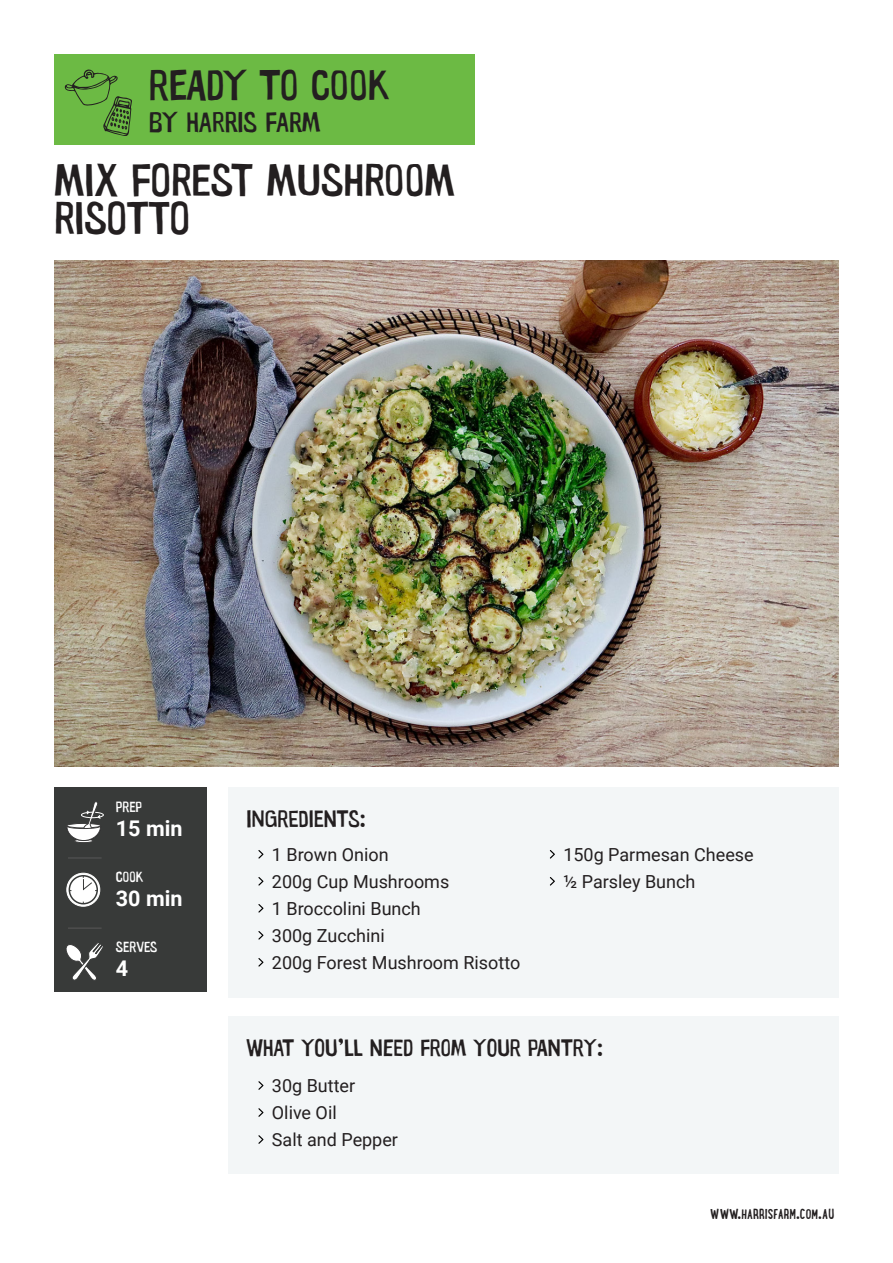
<style>
.page{position:relative;width:893px;height:1263px;background:#fff}
.page>*{position:absolute;margin:0;border:0;box-sizing:border-box;transform-origin:0 0}
.t1{font:46.05px/38.4px "Warugaki";color:#231f20}
.t2{font:43.2px "Warugaki";letter-spacing:-.005em;color:#231f20}
.t3{font:28.8px "Warugaki";color:#231f20}
.t4{font:24px "Warugaki";color:#231f20}
.t5{font:700 21.6px "Roboto";color:#fff}
.t6{font:18px "Roboto";color:#231f20}
.t7{font:700 15px "Lunch Box";color:#231f20}
.t8{font:15px "Warugaki";color:#fff}
</style>
<div class="page">
<div style="left:228px;top:787px;width:611px;height:210px;background:#f3f6f7"></div>
<div style="left:54px;top:54px;width:420px;height:90px;background:#6cba44"></div>
<div style="left:228px;top:1016px;width:611px;height:157px;background:#f3f6f7"></div>
<img style="left:54px;top:261px;width:785px;height:505px">
<div style="left:54px;top:787px;width:152px;height:204px;background:#383a39"></div>
<hr style="left:68px;top:857px;width:34px;height:1px;background:#535353">
<hr style="left:68px;top:927px;width:34px;height:2px;background:#535353">
<svg style="left:258px;top:850px;width:5px;height:8px"></svg>
<svg style="left:550px;top:850px;width:5px;height:8px"></svg>
<svg style="left:258px;top:877px;width:5px;height:8px"></svg>
<svg style="left:550px;top:877px;width:5px;height:8px"></svg>
<svg style="left:258px;top:904px;width:5px;height:8px"></svg>
<svg style="left:258px;top:931px;width:5px;height:8px"></svg>
<svg style="left:258px;top:958px;width:5px;height:8px"></svg>
<svg style="left:258px;top:1081px;width:5px;height:9px"></svg>
<svg style="left:258px;top:1108px;width:5px;height:9px"></svg>
<svg style="left:258px;top:1135px;width:5px;height:9px"></svg>
<svg style="left:64px;top:69px;width:68px;height:67px"></svg>
<svg style="left:66px;top:943px;width:37px;height:38px"></svg>
<div style="left:74px;top:839px;width:19px;height:4px;border:1px solid #3a3a3a;border-radius:50%"></div>
<svg style="left:67px;top:801px;width:37px;height:40px"></svg>
<svg style="left:67px;top:873px;width:33px;height:33px"></svg>
<div style="left:66px;top:873px;width:34px;height:34px;border:1px solid #fff;border-radius:50%"></div>
<div style="left:69px;top:876px;width:28px;height:28px;background:#fff;border-radius:50%"></div>
<div style="left:69px;top:875px;width:29px;height:29px;border:2px solid #383a39;border-radius:50%"></div>
<svg style="left:83px;top:875px;width:14px;height:16px"></svg>
<p class="t2" style="left:149px;top:58px;width:243px">READY TO COO K</p>
<p class="t3" style="left:149px;top:104px;width:173px">BY HARRIS FARM</p>
<p class="t1" style="left:54px;top:160px;width:402px">MIX FOREST MUSHROOM<br>RISOTTO</p>
<p class="t8" style="left:116px;top:797px;width:28px">PREP</p>
<p class="t5" style="left:116px;top:813px;width:68px">15 min</p>
<p class="t8" style="left:116px;top:867px;width:29px">COOK</p>
<p class="t5" style="left:116px;top:883px;width:68px">30 min</p>
<p class="t8" style="left:116px;top:938px;width:43px">SERVES</p>
<p class="t5" style="left:116px;top:953px;width:14px">4</p>
<p class="t4" style="left:246px;top:804px;width:121px">INGREDIENTS:</p>
<p class="t6" style="left:272px;top:841px;width:118px">1 Brown Onion</p>
<p class="t6" style="left:563px;top:841px;width:192px">150g Parmesan Cheese</p>
<p class="t6" style="left:272px;top:868px;width:179px">200g Cup Mushrooms</p>
<p class="t6" style="left:563px;top:868px;width:134px">½ Parsley Bunch</p>
<p class="t6" style="left:272px;top:895px;width:150px">1 Broccolini Bunch</p>
<p class="t6" style="left:272px;top:922px;width:114px">300g Zucchini</p>
<p class="t6" style="left:272px;top:949px;width:250px">200g Forest Mushroom Risotto</p>
<p class="t4" style="left:246px;top:1033px;width:358px">WHAT YOU’LL NEED FROM YOUR PANTRY:</p>
<p class="t6" style="left:272px;top:1073px;width:85px">30g Butter</p>
<p class="t6" style="left:272px;top:1100px;width:66px">Olive Oil</p>
<p class="t6" style="left:272px;top:1127px;width:128px">Salt and Pepper</p>
<p class="t7" style="left:710px;top:1204px;width:126px">WWW.HARRISFARM.COM.AU</p>
</div>
